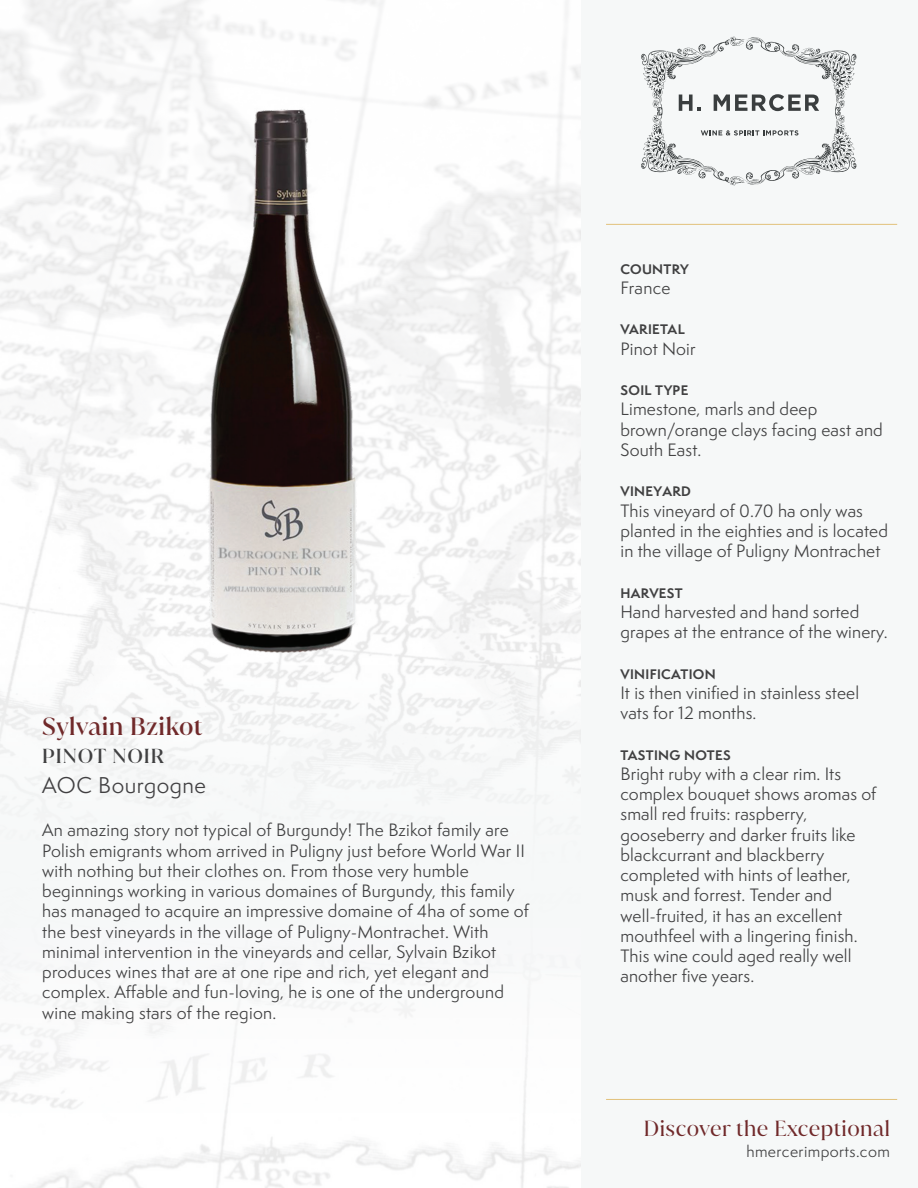
<style>
.page{position:relative;width:918px;height:1188px;background:#fff}
.page>*{position:absolute;margin:0;border:0;box-sizing:border-box;transform-origin:0 0}
.t1{font:500 24px "Juana";letter-spacing:.025em;color:#70292a}
.t2{font:21px "Juana";letter-spacing:.025em;color:#70292a}
.t3{font:21px "Semplicita Pro";letter-spacing:.025em;color:#414042}
.t4{font:500 19.5px "Juana";letter-spacing:.05em;color:#404041}
.t5{font:16.5px/20.2px "Semplicita Pro";letter-spacing:.01em;color:#404041}
.t6{font:15px "Semplicita Pro";letter-spacing:.025em;color:#404041}
.t7{font:700 12.75px "Semplicita Pro";letter-spacing:.025em;color:#404041}
</style>
<div class="page">
<div style="left:0;top:665px;width:696px;height:523px;background:#f8f9f9"></div>
<div style="left:581px;top:0;width:337px;height:1188px;background:#f6f8f8"></div>
<hr style="left:606px;top:1099px;width:291px;height:1px;background:#e2c17b">
<hr style="left:606px;top:224px;width:291px;height:1px;background:#e2c17b">
<svg style="left:641px;top:36px;width:216px;height:150px"></svg>
<img style="left:206px;top:107px;width:153px;height:552px">
<h1 class="t1" style="left:42px;top:711px;width:162px">Sylvain Bzikot</h1>
<p class="t4" style="left:42px;top:744px;width:123px">PINOT NOIR</p>
<p class="t3" style="left:42px;top:771px;width:165px">AOC Bourgogne</p>
<p class="t5" style="left:42px;top:820px;width:488px">An amazing story not typical of Burgundy! The Bzikot family are Polish emigrants whom arrived in Puligny just before World War II with nothing but their clothes on. From those very humble beginnings working in various domaines of Burgundy, this family has managed to acquire an impressive domaine of 4ha of some of the best vineyards in the village of Puligny-Montrachet. With minimal intervention in the vineyards and cellar, Sylvain Bzikot produces wines that are at one ripe and rich, yet elegant and complex. Affable and fun-loving, he is one of the underground wine making stars of the region.</p>
<p class="t7" style="left:620px;top:259px;width:70px">COUNTRY</p>
<p class="t5" style="left:620px;top:277px;width:52px">France</p>
<p class="t7" style="left:620px;top:320px;width:66px">VARIETAL</p>
<p class="t5" style="left:620px;top:338px;width:77px">Pinot Noir</p>
<p class="t7" style="left:620px;top:381px;width:69px">SOIL TYPE</p>
<p class="t5" style="left:620px;top:399px;width:264px">Limestone, marls and deep brown/orange clays facing east and<br>South East.</p>
<p class="t7" style="left:620px;top:482px;width:72px">VINEYARD</p>
<p class="t5" style="left:620px;top:500px;width:269px">This vineyard of 0.70 ha only was planted in the eighties and is located in the village of Puligny Montrachet</p>
<p class="t7" style="left:620px;top:583px;width:64px">HARVEST</p>
<p class="t5" style="left:620px;top:601px;width:269px">Hand harvested and hand sorted grapes at the entrance of the winery.</p>
<p class="t7" style="left:620px;top:664px;width:97px">VINIFICATION</p>
<p class="t5" style="left:620px;top:682px;width:240px">It is then vinified in stainless steel vats for 12 months.</p>
<p class="t7" style="left:620px;top:745px;width:112px">TASTING NOTES</p>
<p class="t5" style="left:620px;top:763px;width:257px">Bright ruby with a clear rim. Its complex bouquet shows aromas of small red fruits: raspberry, gooseberry and darker fruits like blackcurrant and blackberry completed with hints of leather, musk and forrest. Tender and well-fruited, it has an excellent mouthfeel with a lingering finish.<br>This wine could aged really well another five years.</p>
<p class="t2" style="left:644px;top:1115px;width:248px">Discover the Exceptional</p>
<p class="t6" style="left:746px;top:1141px;width:145px">hmercerimports.com</p>
</div>
